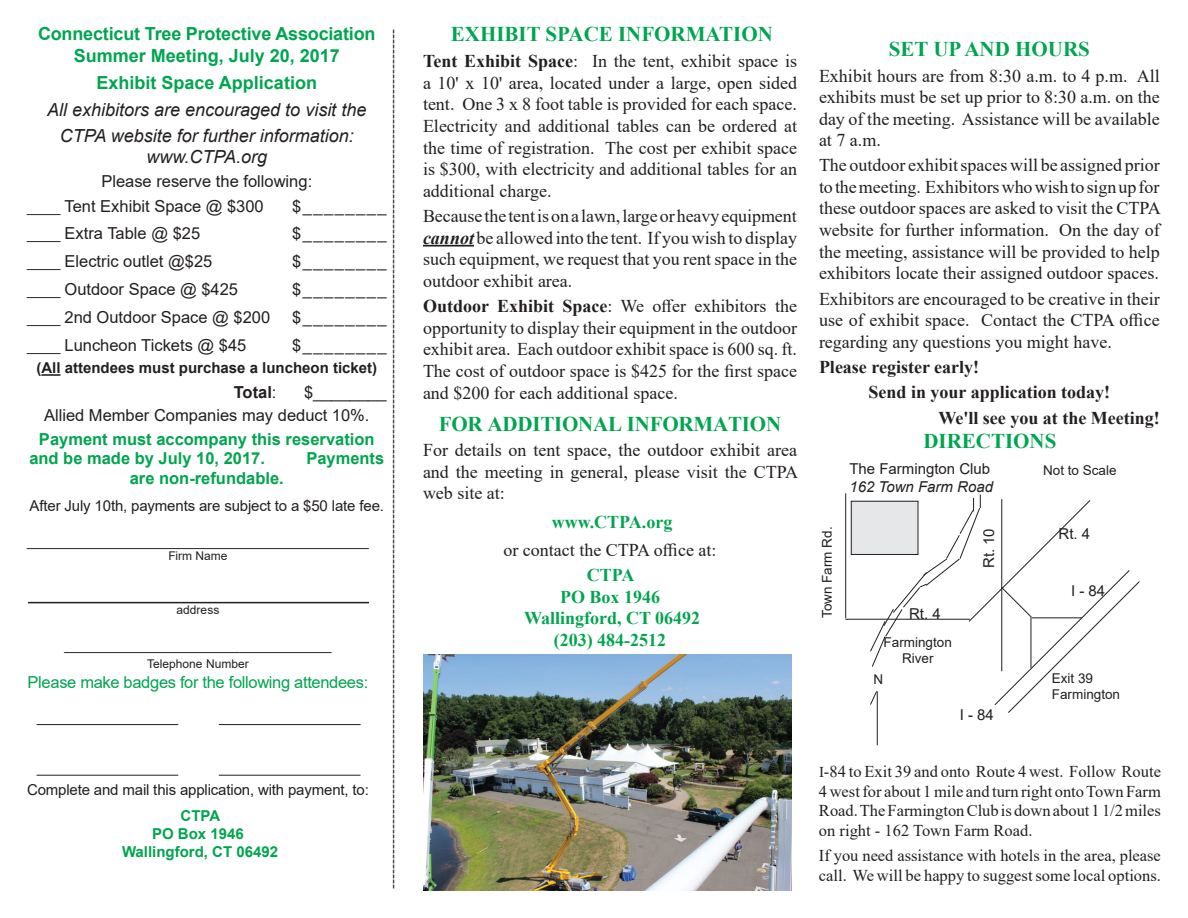
<style>
.page{position:relative;width:1188px;height:918px;background:#fff}
.page>*{position:absolute;margin:0;border:0;box-sizing:border-box;transform-origin:0 0}
.t1{font:700 21px "Times New Roman";color:#00a54f}
.t2{font:18px/21.6px "Times New Roman";color:#231f20;text-align:justify}
.t3{font:700 18px/21.6px "Arial";color:#00a54f;text-align:center}
.t4{font:italic 18px/26px "Arial";color:#231f20;text-align:center}
.t5{font:700 18px "Times New Roman";color:#231f20}
.t6{font:700 18px/21.6px "Times New Roman";color:#00a54f;text-align:center}
.t7{font:16.5px/24.2px "Arial";color:#231f20}
.t8{font:16.5px/19.8px "Times New Roman";color:#231f20;text-align:justify}
.t9{font:700 16.5px/19.8px "Arial";color:#00a54f}
.t10{font:16.5px "Arial";letter-spacing:-.02em;color:#00a54f}
.t11{font:700 16.5px "Arial";color:#231f20}
.t12{font:15px "Arial";letter-spacing:-.01em;color:#231f20}
.t13{font:15px "Times New Roman";color:#231f20}
.t14{font:700 15px "Arial";color:#231f20}
.t15{font:700 15px/18px "Arial";color:#00a54f;text-align:center}
.t16{font:italic 15px "Arial";color:#231f20}
.t17{font:13.5px/16.2px "Arial";color:#231f20;text-align:center}
.t18{font:12px "Arial";color:#231f20}
.s1{font-size:15px}
.s2{font-weight:400}
.s3{font-weight:700}
.s4{font-weight:700;font-style:italic}
</style>
<div class="page">
<hr style="left:41px;top:374px;width:20px;height:2px;background:#231f20">
<hr style="left:37px;top:724px;width:141px;height:1px;background:#231f20">
<hr style="left:219px;top:775px;width:142px;height:1px;background:#231f20">
<hr style="left:37px;top:775px;width:141px;height:1px;background:#231f20">
<hr style="left:219px;top:724px;width:142px;height:1px;background:#231f20">
<div style="left:851px;top:501px;width:67px;height:53px;background:#e6e7e9"></div>
<div style="left:851px;top:501px;width:67px;height:54px;border:1px solid #231f20"></div>
<hr style="left:877px;top:691px;width:1px;height:54px;background:#231f20">
<hr style="left:845px;top:619px;width:125px;height:1px;background:#231f20">
<hr style="left:845px;top:493px;width:1px;height:125px;background:#231f20">
<svg style="left:869px;top:495px;width:271px;height:219px"></svg>
<hr style="left:423px;top:245px;width:51px;height:2px;background:#231f20">
<hr style="left:28px;top:602px;width:341px;height:1px;background:#231f20">
<img style="left:423px;top:655px;width:369px;height:236px">
<p class="t3" style="left:38px;top:23px;width:339px">Connecticut Tree Protective Association<br>Summer Meeting, July 20, 2017</p>
<p class="t3" style="left:97px;top:72px;width:222px">Exhibit Space Application</p>
<p class="t4" style="left:47px;top:97px;width:321px">All exhibitors are encouraged to visit the<br>CTPA website for further information:</p>
<p class="t4" style="left:146px;top:144px;width:122px">www.CTPA.org</p>
<p class="t7" style="left:27px;top:169px;width:287px;text-indent:74px">Please reserve the following: <span class="s1">____</span> Tent Exhibit Space @ $300</p>
<p class="t13" style="left:381px;top:889px;width:861px;rotate:-90deg">----------------------------------------------------------------------------------------------------------------------------------------------------------------------------</p>
<p class="t7" style="left:292px;top:194px;width:96px">$________</p>
<p class="t7" style="left:27px;top:221px;width:175px"><span class="s1">____</span> Extra Table @ $25</p>
<p class="t7" style="left:292px;top:221px;width:96px">$________</p>
<p class="t7" style="left:27px;top:249px;width:187px"><span class="s1">____</span> Electric outlet @$25</p>
<p class="t7" style="left:292px;top:249px;width:96px">$________</p>
<p class="t7" style="left:27px;top:277px;width:213px"><span class="s1">____</span> Outdoor Space @ $425</p>
<p class="t7" style="left:292px;top:277px;width:96px">$________</p>
<p class="t7" style="left:27px;top:305px;width:245px"><span class="s1">____</span> 2nd Outdoor Space @ $200</p>
<p class="t7" style="left:292px;top:305px;width:96px">$________</p>
<p class="t7" style="left:27px;top:333px;width:221px"><span class="s1">____</span> Luncheon Tickets @ $45</p>
<p class="t7" style="left:292px;top:333px;width:96px">$________</p>
<p class="t14" style="left:36px;top:358px;width:342px">(All attendees must purchase a luncheon ticket)</p>
<p class="t11" style="left:234px;top:380px;width:44px">Total<span class="s2">:</span></p>
<p class="t7" style="left:44px;top:380px;width:344px;line-height:23.5px;text-indent:260px">$________<br>Allied Member Companies may deduct 10%.</p>
<p class="t9" style="left:29px;top:429px;width:347px;text-indent:10px">Payment must accompany this reservation and be made by July 10, 2017.</p>
<p class="t9" style="left:306px;top:449px;width:79px">Payments</p>
<p class="t9" style="left:130px;top:469px;width:156px">are non-refundable.</p>
<p class="t12" style="left:30px;top:495px;width:356px">After July 10th, payments are subject to a $50 late fee.</p>
<p class="t12" style="left:27px;top:530px;width:343px">_________________________________________</p>
<p class="t18" style="left:168px;top:548px;width:61px">Firm Name</p>
<p class="t18" style="left:177px;top:602px;width:44px">address</p>
<p class="t12" style="left:65px;top:635px;width:268px">________________________________</p>
<p class="t18" style="left:147px;top:656px;width:103px">Telephone Number</p>
<p class="t10" style="left:28px;top:671px;width:342px">Please make badges for the following attendees:</p>
<p class="t12" style="left:27px;top:779px;width:343px">Complete and mail this application, with payment, to:</p>
<p class="t15" style="left:122px;top:807px;width:158px">CTPA<br>PO Box 1946<br>Wallingford, CT 06492</p>
<p class="t1" style="left:451px;top:19px;width:324px">EXHIBIT SPACE INFORMATION</p>
<p class="t2" style="left:423px;top:50px;width:376px"><span class="s3">Tent Exhibit Space</span>: In the tent, exhibit space is a 10' x 10' area, located under a large, open sided tent. One 3 x 8 foot table is provided for each space.<br>Electricity and additional tables can be ordered at the time of registration. The cost per exhibit space is $300, with electricity and additional tables for an additional charge.</p>
<p class="t2" style="left:423px;top:205px;width:376px">Because the tent is on a lawn, large or heavy equipment <span class="s4">cannot</span> be allowed into the tent. If you wish to display such equipment, we request that you rent space in the outdoor exhibit area.</p>
<p class="t2" style="left:423px;top:295px;width:376px"><span class="s3">Outdoor Exhibit Space</span>: We offer exhibitors the opportunity to display their equipment in the outdoor exhibit area. Each outdoor exhibit space is 600 sq. ft.<br>The cost of outdoor space is $425 for the first space and $200 for each additional space.</p>
<p class="t1" style="left:439px;top:408px;width:344px">FOR ADDITIONAL INFORMATION</p>
<p class="t2" style="left:423px;top:439px;width:377px">For details on tent space, the outdoor exhibit area and the meeting in general, please visit the CTPA web site at:</p>
<p class="t6" style="left:552px;top:510px;width:122px">www.CTPA.org</p>
<p class="t2" style="left:503px;top:538px;width:215px">or contact the CTPA office at:</p>
<p class="t6" style="left:524px;top:564px;width:178px">CTPA<br>PO Box 1946<br>Wallingford, CT 06492 (203) 484-2512</p>
<p class="t1" style="left:889px;top:33px;width:202px">SET UP AND HOURS</p>
<p class="t2" style="left:819px;top:64px;width:342px">Exhibit hours are from 8:30 a.m. to 4 p.m. All exhibits must be set up prior to 8:30 a.m. on the day of the meeting. Assistance will be available at 7 a.m.</p>
<p class="t2" style="left:819px;top:154px;width:343px">The outdoor exhibit spaces will be assigned prior to the meeting. Exhibitors who wish to sign up for these outdoor spaces are asked to visit the CTPA website for further information. On the day of the meeting, assistance will be provided to help exhibitors locate their assigned outdoor spaces.</p>
<p class="t2" style="left:819px;top:287px;width:342px">Exhibitors are encouraged to be creative in their use of exhibit space. Contact the CTPA office regarding any questions you might have.</p>
<p class="t5" style="left:819px;top:354px;width:162px">Please register early!</p>
<p class="t5" style="left:869px;top:379px;width:243px">Send in your application today!</p>
<p class="t5" style="left:938px;top:405px;width:223px">We'll see you at the Meeting!</p>
<p class="t1" style="left:923px;top:426px;width:135px">DIRECTIONS</p>
<p class="t12" style="left:849px;top:458px;width:142px">The Farmington Club</p>
<p class="t16" style="left:849px;top:477px;width:145px">162 Town Farm Road</p>
<p class="t17" style="left:1043px;top:462px;width:75px">Not to Scale</p>
<p class="t17" style="left:819px;top:618px;width:93px;rotate:-90deg">Town Farm Rd.</p>
<p class="t12" style="left:1059px;top:523px;width:33px">Rt. 4</p>
<p class="t12" style="left:979px;top:568px;width:42px;rotate:-90deg">Rt. 10</p>
<p class="t12" style="left:1071px;top:580px;width:36px">I - 84</p>
<p class="t12" style="left:909px;top:603px;width:33px">Rt. 4</p>
<p class="t17" style="left:884px;top:634px;width:70px">Farmington<br>River</p>
<p class="t17" style="left:874px;top:671px;width:11px">N</p>
<p class="t12" style="left:960px;top:705px;width:36px">I - 84</p>
<p class="t17" style="left:1052px;top:670px;width:70px;text-align:left">Exit 39<br>Farmington</p>
<p class="t8" style="left:819px;top:761px;width:344px"><span class="s1">I</span>-84 to Exit 39 and onto Route 4 west. Follow Route 4 west for about 1 mile and turn right onto Town Farm Road. The Farmington Club is down about 1 1/2 miles on right - 162 Town Farm Road.</p>
<p class="t8" style="left:819px;top:846px;width:343px">If you need assistance with hotels in the area, please call. We will be happy to suggest some local options.</p>
</div>
